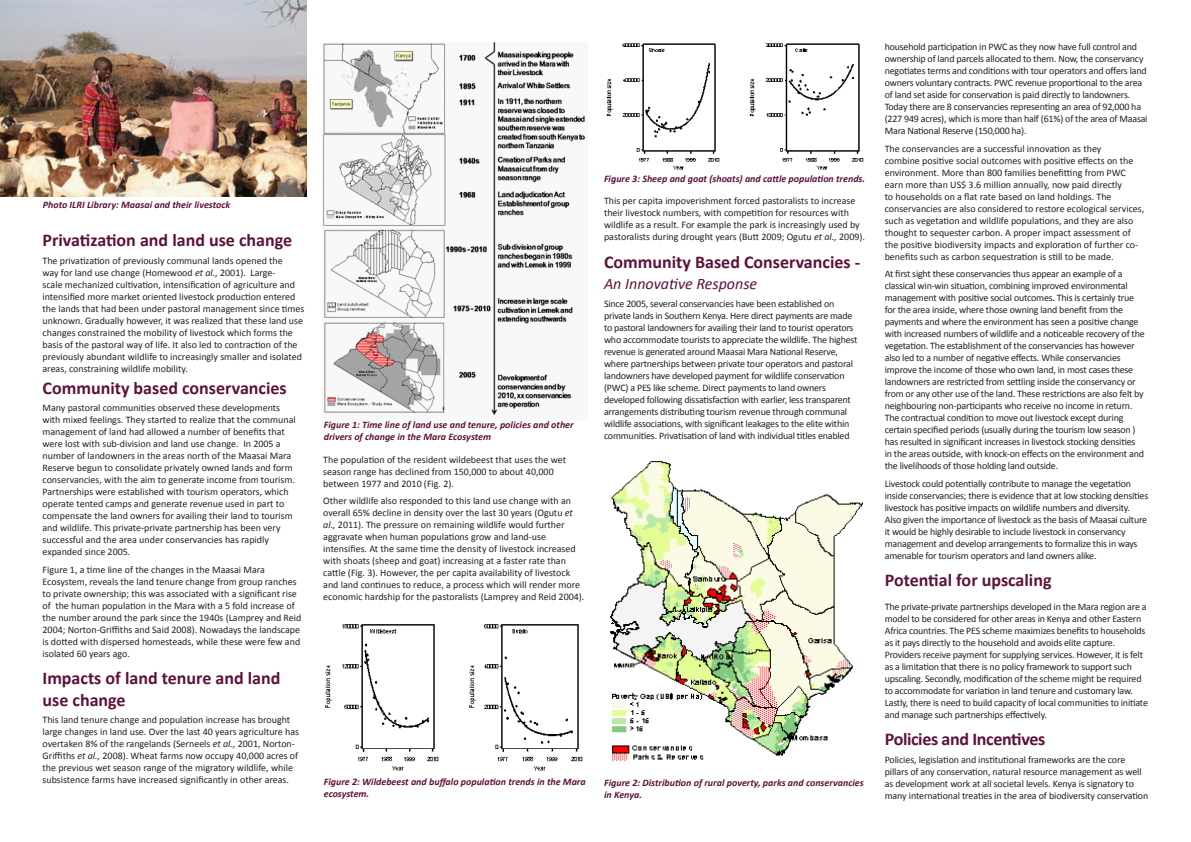
<style>
.page{position:relative;width:1191px;height:842px;background:#fff}
.page>*{position:absolute;margin:0;border:0;box-sizing:border-box;transform-origin:0 0}
.t1{font:700 18px/21.6px "Calibri";color:#5d1239}
.t2{font:700 18px "Calibri";letter-spacing:-.02em;color:#5d1239}
.t3{font:italic 16px "Calibri";color:#5d1239}
.t4{font:10px/12px "Calibri";letter-spacing:-.015em;color:#231f20}
.t5{font:italic 700 10px/12px "Calibri";color:#5d1239}
.s1{font-style:italic}
</style>
<div class="page">
<img style="left:0;top:0;width:307px;height:197px">
<img style="left:323px;top:43px;width:263px;height:372px">
<img style="left:325px;top:624px;width:114px;height:147px">
<img style="left:469px;top:624px;width:114px;height:147px">
<img style="left:606px;top:43px;width:114px;height:127px">
<img style="left:749px;top:43px;width:115px;height:127px">
<img style="left:610px;top:461px;width:253px;height:300px">
<p class="t5" style="left:43px;top:199px;width:189px">Photo ILRI Library: Maasai and their livestock</p>
<p class="t1" style="left:43px;top:229px;width:251px">Privatization and land use change</p>
<p class="t4" style="left:43px;top:255px;width:263px">The privatization of previously communal lands opened the<br>way for land use change (Homewood <span class="s1">et al.,</span> 2001). Large-<br>scale mechanized cultivation, intensification of agriculture and intensified more market oriented livestock production entered the lands that had been under pastoral management since times unknown. Gradually however, it was realized that these land use changes constrained the mobility of livestock which forms the basis of the pastoral way of life. It also led to contraction of the previously abundant wildlife to increasingly smaller and isolated areas, constraining wildlife mobility.</p>
<p class="t1" style="left:43px;top:377px;width:246px">Community based conservancies</p>
<p class="t4" style="left:43px;top:402px;width:255px">Many pastoral communities observed these developments with mixed feelings. They started to realize that the communal management of land had allowed a number of benefits that were lost with sub-division and land use change. In 2005 a number of landowners in the areas north of the Maasai Mara Reserve begun to consolidate privately owned lands and form conservancies, with the aim to generate income from tourism.<br>Partnerships were established with tourism operators, which operate tented camps and generate revenue used in part to compensate the land owners for availing their land to tourism and wildlife. This private-private partnership has been very successful and the area under conservancies has rapidly expanded since 2005.</p>
<p class="t4" style="left:43px;top:564px;width:260px">Figure 1, a time line of the changes in the Maasai Mara Ecosystem, reveals the land tenure change from group ranches to private ownership; this was associated with a significant rise of the human population in the Mara with a 5 fold increase of the number around the park since the 1940s (Lamprey and Reid 2004; Norton-Griffiths and Said 2008). Nowadays the landscape is dotted with dispersed homesteads, while these were few and isolated 60 years ago.</p>
<p class="t1" style="left:43px;top:667px;width:239px">Impacts of land tenure and land use change</p>
<p class="t4" style="left:43px;top:714px;width:258px">This land tenure change and population increase has brought large changes in land use. Over the last 40 years agriculture has overtaken 8% of the rangelands (Serneels <span class="s1">et al.,</span> 2001, Norton-Griffiths <span class="s1">et al.,</span> 2008). Wheat farms now occupy 40,000 acres of the previous wet season range of the migratory wildlife, while subsistence farms have increased significantly in other areas.</p>
<p class="t5" style="left:324px;top:418px;width:251px">Figure 1: Time line of land use and tenure, policies and other drivers of change in the Mara Ecosystem</p>
<p class="t4" style="left:323px;top:453px;width:244px">The population of the resident wildebeest that uses the wet season range has declined from 150,000 to about 40,000 between 1977 and 2010 (Fig. 2).</p>
<p class="t4" style="left:323px;top:495px;width:263px">Other wildlife also responded to this land use change with an overall 65% decline in density over the last 30 years (Ogutu <span class="s1">et al.,</span> 2011). The pressure on remaining wildlife would further aggravate when human populations grow and land-use intensifies. At the same time the density of livestock increased with shoats (sheep and goat) increasing at a faster rate than cattle (Fig. 3). However, the per capita availability of livestock and land continues to reduce, a process which will render more economic hardship for the pastoralists (Lamprey and Reid 2004).</p>
<p class="t5" style="left:604px;top:173px;width:263px">Figure 3: Sheep and goat (shoats) and cattle population trends.</p>
<p class="t4" style="left:604px;top:195px;width:262px">This per capita impoverishment forced pastoralists to increase their livestock numbers, with competition for resources with wildlife as a result. For example the park is increasingly used by pastoralists during drought years (Butt 2009; Ogutu <span class="s1">et al.,</span> 2009).</p>
<p class="t1" style="left:604px;top:251px;width:258px">Community Based Conservancies -</p>
<p class="t3" style="left:604px;top:273px;width:155px">An Innovative Response</p>
<p class="t4" style="left:604px;top:298px;width:255px">Since 2005, several conservancies have been established on private lands in Southern Kenya. Here direct payments are made to pastoral landowners for availing their land to tourist operators who accommodate tourists to appreciate the wildlife. The highest revenue is generated around Maasai Mara National Reserve, where partnerships between private tour operators and pastoral landowners have developed payment for wildlife conservation (PWC) a PES like scheme. Direct payments to land owners developed following dissatisfaction with earlier, less transparent arrangements distributing tourism revenue through communal wildlife associations, with significant leakages to the elite within communities. Privatisation of land with individual titles enabled</p>
<p class="t5" style="left:324px;top:775px;width:263px">Figure 2: Wildebeest and buffalo population trends in the Mara ecosystem.</p>
<p class="t5" style="left:604px;top:776px;width:261px">Figure 2: Distribution of rural poverty, parks and conservancies in Kenya.</p>
<p class="t4" style="left:884px;top:41px;width:264px">household participation in PWC as they now have full control and ownership of land parcels allocated to them. Now, the conservancy negotiates terms and conditions with tour operators and offers land owners voluntary contracts. PWC revenue proportional to the area of land set aside for conservation is paid directly to landowners.<br>Today there are 8 conservancies representing an area of 92,000 ha (227 949 acres), which is more than half (61%) of the area of Maasai Mara National Reserve (150,000 ha).</p>
<p class="t4" style="left:884px;top:142px;width:261px">The conservancies are a successful innovation as they<br>combine positive social outcomes with positive effects on the environment. More than 800 families benefitting from PWC earn more than US$ 3.6 million annually, now paid directly<br>to households on a flat rate based on land holdings. The conservancies are also considered to restore ecological services, such as vegetation and wildlife populations, and they are also thought to sequester carbon. A proper impact assessment of the positive biodiversity impacts and exploration of further co&shy;benefits such as carbon sequestration is still to be made.</p>
<p class="t4" style="left:884px;top:268px;width:261px">At first sight these conservancies thus appear an example of a classical win-win situation, combining improved environmental management with positive social outcomes. This is certainly true for the area inside, where those owning land benefit from the payments and where the environment has seen a positive change with increased numbers of wildlife and a noticeable recovery of the vegetation. The establishment of the conservancies has however also led to a number of negative effects. While conservancies improve the income of those who own land, in most cases these landowners are restricted from settling inside the conservancy or from or any other use of the land. These restrictions are also felt by neighbouring non-participants who receive no income in return.<br>The contractual condition to move out livestock except during certain specified periods (usually during the tourism low season ) has resulted in significant increases in livestock stocking densities in the areas outside, with knock-on effects on the environment and the livelihoods of those holding land outside.</p>
<p class="t4" style="left:884px;top:478px;width:265px">Livestock could potentially contribute to manage the vegetation inside conservancies; there is evidence that at low stocking densities livestock has positive impacts on wildlife numbers and diversity.<br>Also given the importance of livestock as the basis of Maasai culture it would be highly desirable to include livestock in conservancy management and develop arrangements to formalize this in ways amenable for tourism operators and land owners alike.</p>
<p class="t1" style="left:884px;top:570px;width:168px">Potential for upscaling</p>
<p class="t4" style="left:884px;top:600px;width:265px">The private-private partnerships developed in the Mara region are a model to be considered for other areas in Kenya and other Eastern Africa countries. The PES scheme maximizes benefits to households as it pays directly to the household and avoids elite capture.<br>Providers receive payment for supplying services. However, it is felt as a limitation that there is no policy framework to support such upscaling. Secondly, modification of the scheme might be required to accommodate for variation in land tenure and customary law.<br>Lastly, there is need to build capacity of local communities to initiate and manage such partnerships effectively.</p>
<p class="t2" style="left:884px;top:727px;width:162px">Policies and Incentives</p>
<p class="t4" style="left:884px;top:753px;width:265px">Policies, legislation and institutional frameworks are the core pillars of any conservation, natural resource management as well as development work at all societal levels. Kenya is signatory to many international treaties in the area of biodiversity conservation</p>
</div>
